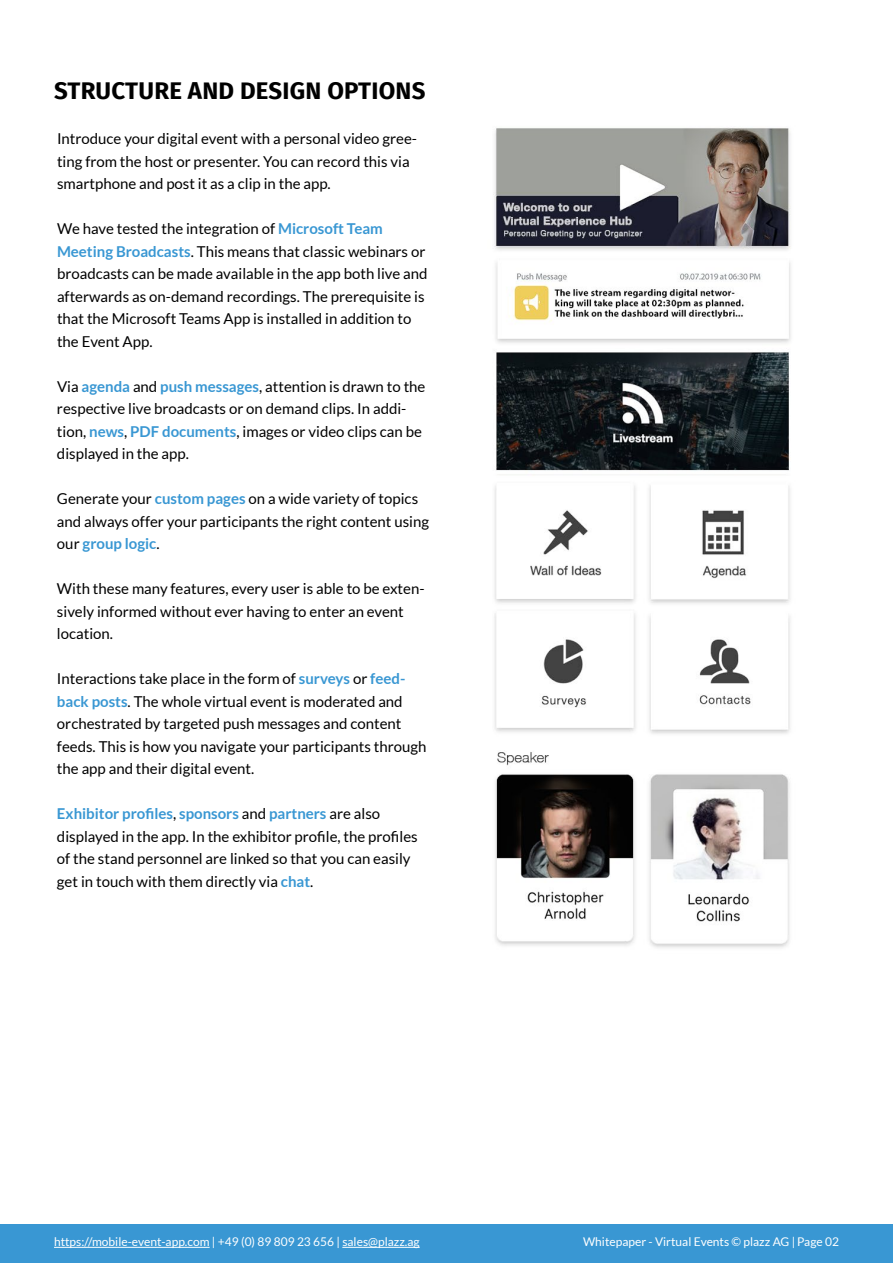
<style>
.page{position:relative;width:893px;height:1263px;background:#fff}
.page>*{position:absolute;margin:0;border:0;box-sizing:border-box;transform-origin:0 0}
.t1{font:700 24px "Fira Sans";letter-spacing:.01em;color:#000}
.t2{font:15px/22.5px "Lato";color:#000}
.t3{font:12px "Lato";color:#fff}
.s1{font-weight:700;color:#3997d3}
</style>
<div class="page">
<div style="left:0;top:1224px;width:893px;height:39px;background:#3997d3"></div>
<hr style="left:54px;top:1247px;width:156px;height:1px;background:#fff">
<hr style="left:342px;top:1247px;width:78px;height:1px;background:#fff">
<img style="left:493px;top:128px;width:298px;height:820px">
<h1 class="t1" style="left:54px;top:70px;width:373px">STRUCTURE AND DESIGN OPTIONS</h1>
<p class="t2" style="left:57px;top:127px;width:362px">Introduce your digital event with a personal video gree&shy;ting from the host or presenter. You can record this via smartphone and post it as a clip in the app.</p>
<p class="t2" style="left:57px;top:217px;width:372px">We have tested the integration of <span class="s1">Microsoft Team Meeting Broadcasts</span>. This means that classic webinars or broadcasts can be made available in the app both live and afterwards as on-demand recordings. The prerequisite is that the Microsoft Teams App is installed in addition to the Event App.</p>
<p class="t2" style="left:57px;top:375px;width:370px">Via <span class="s1">agenda</span> and <span class="s1">push messages</span>, attention is drawn to the respective live broadcasts or on demand clips. In addi&shy;tion, <span class="s1">news</span>, <span class="s1">PDF documents</span>, images or video clips can be displayed in the app.</p>
<p class="t2" style="left:57px;top:487px;width:374px">Generate your <span class="s1">custom pages</span> on a wide variety of topics and always offer your participants the right content using our <span class="s1">group logic</span>.</p>
<p class="t2" style="left:57px;top:577px;width:369px">With these many features, every user is able to be exten&shy;sively informed without ever having to enter an event location.</p>
<p class="t2" style="left:57px;top:667px;width:371px">Interactions take place in the form of <span class="s1">surveys</span> or <span class="s1">feed&shy;back posts</span>. The whole virtual event is moderated and orchestrated by targeted push messages and content feeds. This is how you navigate your participants through the app and their digital event.</p>
<p class="t2" style="left:57px;top:802px;width:362px"><span class="s1">Exhibitor profiles</span>, <span class="s1">sponsors</span> and <span class="s1">partners</span> are also displayed in the app. In the exhibitor profile, the profiles of the stand personnel are linked so that you can easily get in touch with them directly via <span class="s1">chat</span>.</p>
<p class="t3" style="left:54px;top:1235px;width:367px">https://mobile-event-app.com | +49 (0) 89 809 23 656 | sales@plazz.ag</p>
<p class="t3" style="left:583px;top:1235px;width:257px">Whitepaper - Virtual Events © plazz AG | Page 02</p>
</div>
